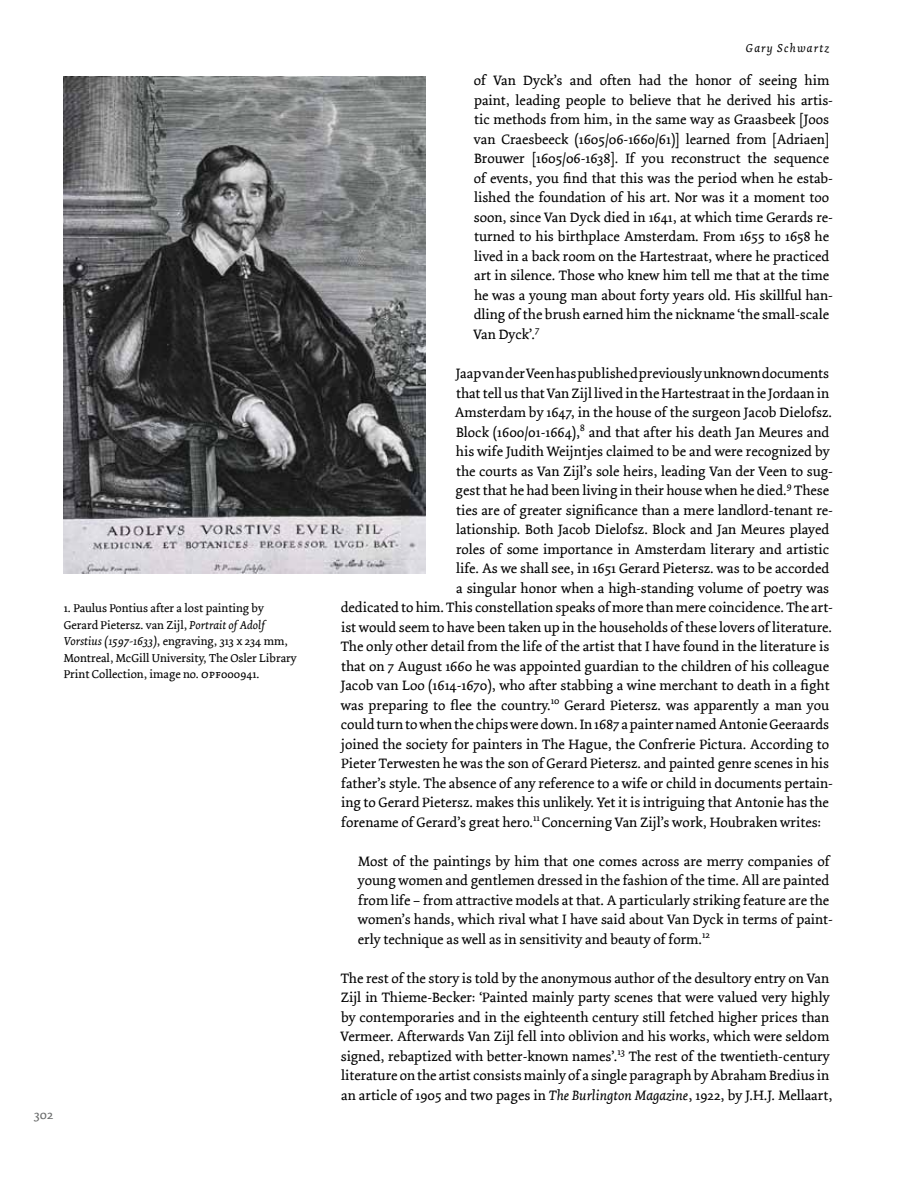
<style>
.page{position:relative;width:915px;height:1191px;background:#fff}
.page>*{position:absolute;margin:0;border:0;box-sizing:border-box;transform-origin:0 0}
.t1{font:14.25px/19.5px "Dolly";color:#000}
.t2{font:13.5px "Dolly";color:#6a6c6c}
.t3{font:12px/16.5px "Dolly";color:#000}
.t4{font:italic 12px "Dolly";letter-spacing:.1em;color:#000}
.s1{font-style:italic}
.s2{font-family:"Dolly Small Caps"}
</style>
<div class="page">
<img style="left:64px;top:77px;width:361px;height:496px">
<p class="t3" style="left:64px;top:600px;width:234px">1. Paulus Pontius after a lost painting by Gerard Pietersz. van Zijl, <span class="s1">Portrait of Adolf Vorstius (1597-1633)</span>, engraving, 313 x 234 mm, Montreal, McGill University, The Osler Library Print Collection, image no. <span class="s2">opf</span>000941.</p>
<p class="t2" style="left:34px;top:1106px;width:21px">302</p>
<p class="t4" style="left:745px;top:41px;width:85px">Gary Schwartz</p>
<p class="t1" style="left:473px;top:71px;width:361px">of Van Dyck’s and often had the honor of seeing him paint, leading people to believe that he derived his artis&shy;tic methods from him, in the same way as Graasbeek [Joos van Craesbeeck (1605/06-1660/61)] learned from [Adriaen] Brouwer [1605/06-1638]. If you reconstruct the sequence of events, you find that this was the period when he estab&shy;lished the foundation of his art. Nor was it a moment too soon, since Van Dyck died in 1641, at which time Gerards re&shy;turned to his birthplace Amsterdam. From 1655 to 1658 he lived in a back room on the Hartestraat, where he practiced art in silence. Those who knew him tell me that at the time he was a young man about forty years old. His skillful han&shy;dling of the brush earned him the nickname ‘the small-scale Van Dyck’.<sup>7</sup></p>
<p class="t1" style="left:455px;top:364px;width:375px">Jaap van der Veen has published previously unknown documents</p>
<p class="t1" style="left:456px;top:383px;width:374px">that tell us that Van Zijl lived in the Hartestraat in the Jordaan in</p>
<p class="t1" style="left:454px;top:403px;width:379px">Amsterdam by 1647, in the house of the surgeon Jacob Dielofsz.</p>
<p class="t1" style="left:456px;top:422px;width:374px">Block (1600/01-1664),<sup>8</sup> and that after his death Jan Meures and</p>
<p class="t1" style="left:456px;top:442px;width:375px">his wife Judith Weijntjes claimed to be and were recognized by</p>
<p class="t1" style="left:456px;top:461px;width:378px">the courts as Van Zijl’s sole heirs, leading Van der Veen to sug-</p>
<p class="t1" style="left:455px;top:481px;width:375px">gest that he had been living in their house when he died.<sup>9</sup> These</p>
<p class="t1" style="left:456px;top:500px;width:378px">ties are of greater significance than a mere landlord-tenant re-</p>
<p class="t1" style="left:456px;top:520px;width:374px">lationship. Both Jacob Dielofsz. Block and Jan Meures played</p>
<p class="t1" style="left:456px;top:539px;width:374px">roles of some importance in Amsterdam literary and artistic</p>
<p class="t1" style="left:456px;top:559px;width:374px">life. As we shall see, in 1651 Gerard Pietersz. was to be accorded</p>
<p class="t1" style="left:456px;top:578px;width:374px">a singular honor when a high-standing volume of poetry was</p>
<p class="t1" style="left:341px;top:598px;width:493px">dedicated to him. This constellation speaks of more than mere coincidence. The art-</p>
<p class="t1" style="left:341px;top:617px;width:492px">ist would seem to have been taken up in the households of these lovers of literature.</p>
<p class="t1" style="left:340px;top:637px;width:490px">The only other detail from the life of the artist that I have found in the literature is</p>
<p class="t1" style="left:341px;top:656px;width:489px">that on 7 August 1660 he was appointed guardian to the children of his colleague</p>
<p class="t1" style="left:340px;top:676px;width:490px">Jacob van Loo (1614-1670), who after stabbing a wine merchant to death in a fight</p>
<p class="t1" style="left:341px;top:695px;width:489px">was preparing to flee the country.<sup>10</sup> Gerard Pietersz. was apparently a man you</p>
<p class="t1" style="left:341px;top:715px;width:489px">could turn to when the chips were down. In 1687 a painter named Antonie Geeraards</p>
<p class="t1" style="left:341px;top:734px;width:489px">joined the society for painters in The Hague, the Confrerie Pictura. According to</p>
<p class="t1" style="left:341px;top:754px;width:489px">Pieter Terwesten he was the son of Gerard Pietersz. and painted genre scenes in his</p>
<p class="t1" style="left:341px;top:773px;width:493px">father’s style. The absence of any reference to a wife or child in documents pertain-</p>
<p class="t1" style="left:341px;top:793px;width:489px">ing to Gerard Pietersz. makes this unlikely. Yet it is intriguing that Antonie has the</p>
<p class="t1" style="left:341px;top:812px;width:481px">forename of Gerard’s great hero.<sup>11</sup> Concerning Van Zijl’s work, Houbraken writes:</p>
<p class="t1" style="left:358px;top:851px;width:476px">Most of the paintings by him that one comes across are merry companies of young women and gentlemen dressed in the fashion of the time. All are painted from life – from attractive models at that. A particularly striking feature are the women’s hands, which rival what I have said about Van Dyck in terms of paint&shy;erly technique as well as in sensitivity and beauty of form.<sup>12</sup></p>
<p class="t1" style="left:340px;top:968px;width:493px">The rest of the story is told by the anonymous author of the desultory entry on Van Zijl in Thieme-Becker: ‘Painted mainly party scenes that were valued very highly by contemporaries and in the eighteenth century still fetched higher prices than Vermeer. Afterwards Van Zijl fell into oblivion and his works, which were seldom signed, rebaptized with better-known names’.<sup>13</sup> The rest of the twentieth-century literature on the artist consists mainly of a single paragraph by Abraham Bredius in an article of 1905 and two pages in <span class="s1">The Burlington Magazine</span>, 1922, by J.H.J. Mellaart,</p>
</div>
